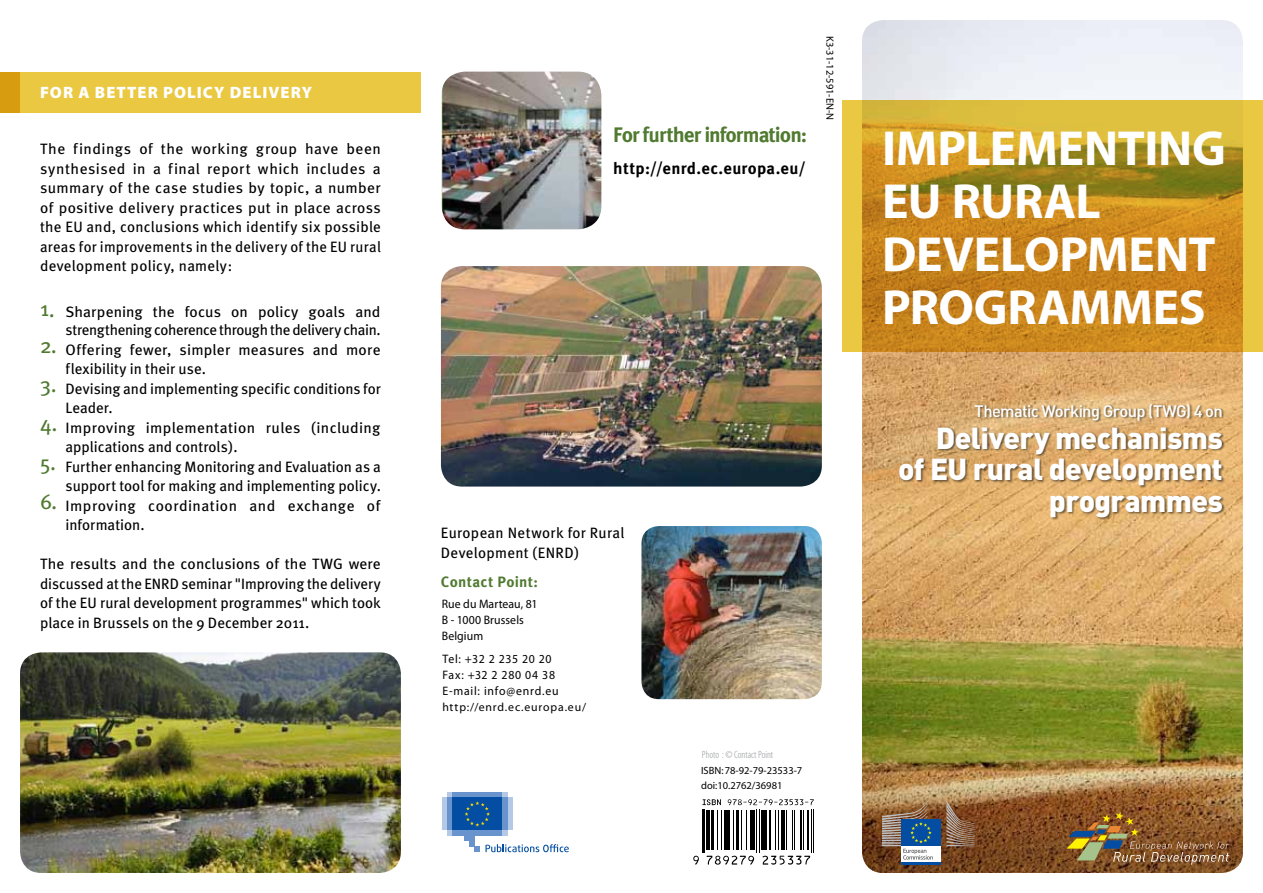
<style>
.page{position:relative;width:1263px;height:893px;background:#fff}
.page>*{position:absolute;margin:0;border:0;box-sizing:border-box;transform-origin:0 0}
.t1{font:700 49.5px/52.8px "Myriad Pro";letter-spacing:-.005em;color:#fff}
.t2{font:900 30px/31.5px "DIN";letter-spacing:-.02em;color:#fff;text-align:right}
.t3{font:700 21px "Meta Pro";letter-spacing:-.05em;color:#507a30}
.t4{font:500 16.5px "DIN";letter-spacing:-.04em;color:#fff}
.t5{font:700 16.5px "Meta Pro";letter-spacing:.02em;color:#000}
.t6{font:900 16.5px "Myriad Pro";letter-spacing:.065em;color:#fff}
.t7{font:15px/19.5px "Meta Book CE";letter-spacing:.005em;color:#000}
.t8{font:15px/19.5px "Meta Book CE";letter-spacing:.03em;color:#000}
.t9{font:15px/19.5px "Meta Book CE";letter-spacing:.025em;color:#000}
.t10{font:700 15px "Meta Pro";letter-spacing:.02em;color:#507a30}
.t11{font:12.3px/15.8px "Myriad Pro";letter-spacing:.065em;color:#000;scale:.96 1}
.t12{font:12.3px/15.8px "Myriad Pro";letter-spacing:.005em;color:#000;scale:.96 1}
.t13{font:11.85px "Myriad Pro";letter-spacing:.07em;color:#000}
.t14{font:10.5px/15px "Myriad Pro";color:#000}
.t15{font:300 condensed 10.5px "Myriad Pro";color:#939598}
.s1{font-size:21px;color:#507a30}
</style>
<div class="page">
<img style="left:862px;top:20px;width:381px;height:733px">
<img style="left:441px;top:266px;width:381px;height:221px">
<svg style="left:842px;top:100px;width:421px;height:252px;background:#c89325"></svg>
<img style="left:862px;top:753px;width:381px;height:120px">
<div style="left:0;top:72px;width:421px;height:40px;background:#ebc841"></div>
<div style="left:0;top:72px;width:20px;height:40px;background:#d89c10"></div>
<img style="left:641px;top:526px;width:181px;height:173px">
<img style="left:441px;top:72px;width:160px;height:157px">
<div style="left:899px;top:403px;width:326px;height:117px;background:#000;opacity:.52"></div>
<svg style="left:1066px;top:812px;width:163px;height:53px;background:#8a6236"></svg>
<svg style="left:447px;top:830px;width:60px;height:6px"></svg>
<svg style="left:447px;top:792px;width:60px;height:5px"></svg>
<div style="left:453px;top:792px;width:49px;height:5px;background:#6993cd"></div>
<div style="left:453px;top:830px;width:49px;height:6px;background:#6993cd"></div>
<div style="left:502px;top:797px;width:5px;height:33px;background:#6993cd"></div>
<div style="left:507px;top:797px;width:6px;height:33px;background:#b4c9e6"></div>
<div style="left:447px;top:797px;width:6px;height:33px;background:#6993cd"></div>
<div style="left:442px;top:797px;width:5px;height:33px;background:#b4c9e6"></div>
<div style="left:464px;top:830px;width:11px;height:11px;background:#6993cd"></div>
<div style="left:469px;top:830px;width:6px;height:17px;background:#6993cd"></div>
<div style="left:453px;top:797px;width:49px;height:33px;background:#034ea2"></div>
<svg style="left:465px;top:801px;width:25px;height:25px"></svg>
<svg style="left:475px;top:844px;width:94px;height:8px"></svg>
<div style="left:901px;top:845px;width:40px;height:18px;background:#fff"></div>
<div style="left:901px;top:819px;width:40px;height:27px;background:#034ea2"></div>
<hr style="left:901px;top:863px;width:40px;height:2px;background:#034ea2">
<svg style="left:946px;top:801px;width:29px;height:45px"></svg>
<svg style="left:882px;top:801px;width:51px;height:59px"></svg>
<img style="left:20px;top:652px;width:381px;height:221px">
<hr style="left:702px;top:810px;width:1px;height:43px;background:#000">
<hr style="left:704px;top:810px;width:1px;height:43px;background:#000">
<hr style="left:706px;top:810px;width:4px;height:39px;background:#000">
<hr style="left:711px;top:810px;width:2px;height:39px;background:#000">
<hr style="left:717px;top:810px;width:1px;height:39px;background:#000">
<hr style="left:721px;top:810px;width:1px;height:39px;background:#000">
<hr style="left:724px;top:810px;width:1px;height:39px;background:#000">
<hr style="left:726px;top:810px;width:4px;height:39px;background:#000">
<hr style="left:733px;top:810px;width:1px;height:39px;background:#000">
<hr style="left:736px;top:810px;width:2px;height:39px;background:#000">
<hr style="left:741px;top:810px;width:1px;height:39px;background:#000">
<hr style="left:745px;top:810px;width:1px;height:39px;background:#000">
<hr style="left:750px;top:810px;width:1px;height:39px;background:#000">
<hr style="left:753px;top:810px;width:2px;height:39px;background:#000">
<hr style="left:756px;top:810px;width:1px;height:43px;background:#000">
<hr style="left:759px;top:810px;width:1px;height:43px;background:#000">
<hr style="left:761px;top:810px;width:2px;height:39px;background:#000">
<hr style="left:765px;top:810px;width:2px;height:39px;background:#000">
<hr style="left:769px;top:810px;width:1px;height:39px;background:#000">
<hr style="left:775px;top:810px;width:1px;height:39px;background:#000">
<hr style="left:778px;top:810px;width:1px;height:39px;background:#000">
<hr style="left:781px;top:810px;width:4px;height:39px;background:#000">
<hr style="left:786px;top:810px;width:1px;height:39px;background:#000">
<hr style="left:792px;top:810px;width:1px;height:39px;background:#000">
<hr style="left:794px;top:810px;width:1px;height:39px;background:#000">
<hr style="left:800px;top:810px;width:1px;height:39px;background:#000">
<hr style="left:803px;top:810px;width:1px;height:39px;background:#000">
<hr style="left:807px;top:810px;width:1px;height:39px;background:#000">
<hr style="left:811px;top:810px;width:1px;height:43px;background:#000">
<hr style="left:813px;top:810px;width:1px;height:43px;background:#000">
<svg style="left:702px;top:799px;width:19px;height:6px"></svg>
<svg style="left:728px;top:799px;width:86px;height:6px"></svg>
<svg style="left:693px;top:856px;width:6px;height:9px"></svg>
<svg style="left:706px;top:856px;width:48px;height:9px"></svg>
<svg style="left:762px;top:856px;width:48px;height:9px"></svg>
<p class="t6" style="left:40px;top:83px;width:274px">FOR A BETTER POLICY DELIVERY</p>
<p class="t7" style="left:40px;top:139px;width:342px;text-align:justify">The findings of the working group have been synthesised in a final report which includes a summary of the case studies by topic, a number of positive delivery practices put in place across the EU and, conclusions which identify six possible areas for improvements in the delivery of the EU rural development policy, namely:</p>
<p class="t7" style="left:40px;top:303px;width:342px;line-height:18px;text-align:right"><span class="s1">1.</span> Sharpening the focus on policy goals and strengthening coherence through the delivery chain.</p>
<p class="t7" style="left:66px;top:340px;width:316px;text-indent:-25px"><span class="s1">2.</span> Offering fewer, simpler measures and more flexibility in their use.</p>
<p class="t7" style="left:66px;top:379px;width:317px;text-indent:-25px"><span class="s1">3.</span> Devising and implementing specific conditions for<br>Leader.</p>
<p class="t7" style="left:66px;top:418px;width:316px;text-indent:-25px"><span class="s1">4.</span> Improving implementation rules (including applications and controls).</p>
<p class="t7" style="left:40px;top:457px;width:342px;text-align:right"><span class="s1">5.</span> Further enhancing Monitoring and Evaluation as a support tool for making and implementing policy.</p>
<p class="t8" style="left:66px;top:496px;width:316px;text-indent:-25px"><span class="s1">6.</span> Improving coordination and exchange of information.</p>
<p class="t7" style="left:40px;top:554px;width:342px;text-align:justify">The results and the conclusions of the TWG were discussed at the ENRD seminar "Improving the delivery of the EU rural development programmes" which took place in Brussels on the 9 December 2011.</p>
<h3 class="t3" style="left:613px;top:121px;width:195px">For further information:</h3>
<p class="t5" style="left:613px;top:158px;width:194px">http://enrd.ec.europa.eu/</p>
<p class="t14" style="left:838px;top:36px;width:85px;rotate:90deg">K3-31-12-591-EN-N</p>
<p class="t9" style="left:441px;top:523px;width:185px">European Network for Rural<br>Development (ENRD)</p>
<p class="t10" style="left:441px;top:572px;width:99px">Contact Point:</p>
<p class="t12" style="left:442px;top:596px;width:101px">Rue du Marteau, 81<br>B - 1000 Brussels<br>Belgium</p>
<p class="t11" style="left:442px;top:651px;width:123px">Tel: +32 2 235 20 20<br>Fax: +32 2 280 04 38<br>E-mail: info@enrd.eu</p>
<p class="t13" style="left:442px;top:699px;width:145px">http://enrd.ec.europa.eu/</p>
<p class="t15" style="left:702px;top:749px;width:73px">Photo : © Contact Point</p>
<p class="t14" style="left:701px;top:762px;width:103px">ISBN: 78-92-79-23533-7 doi:10.2762/36981</p>
<h1 class="t1" style="left:882px;top:121px;width:345px">IMPLEMENTING<br>EU RURAL<br>DEVELOPMENT<br>PROGRAMMES</h1>
<p class="t4" style="left:974px;top:401px;width:250px">Thematic Working Group (TWG) 4 on</p>
<h2 class="t2" style="left:898px;top:420px;width:326px">Delivery mechanisms<br>of EU rural development programmes</h2>
</div>
